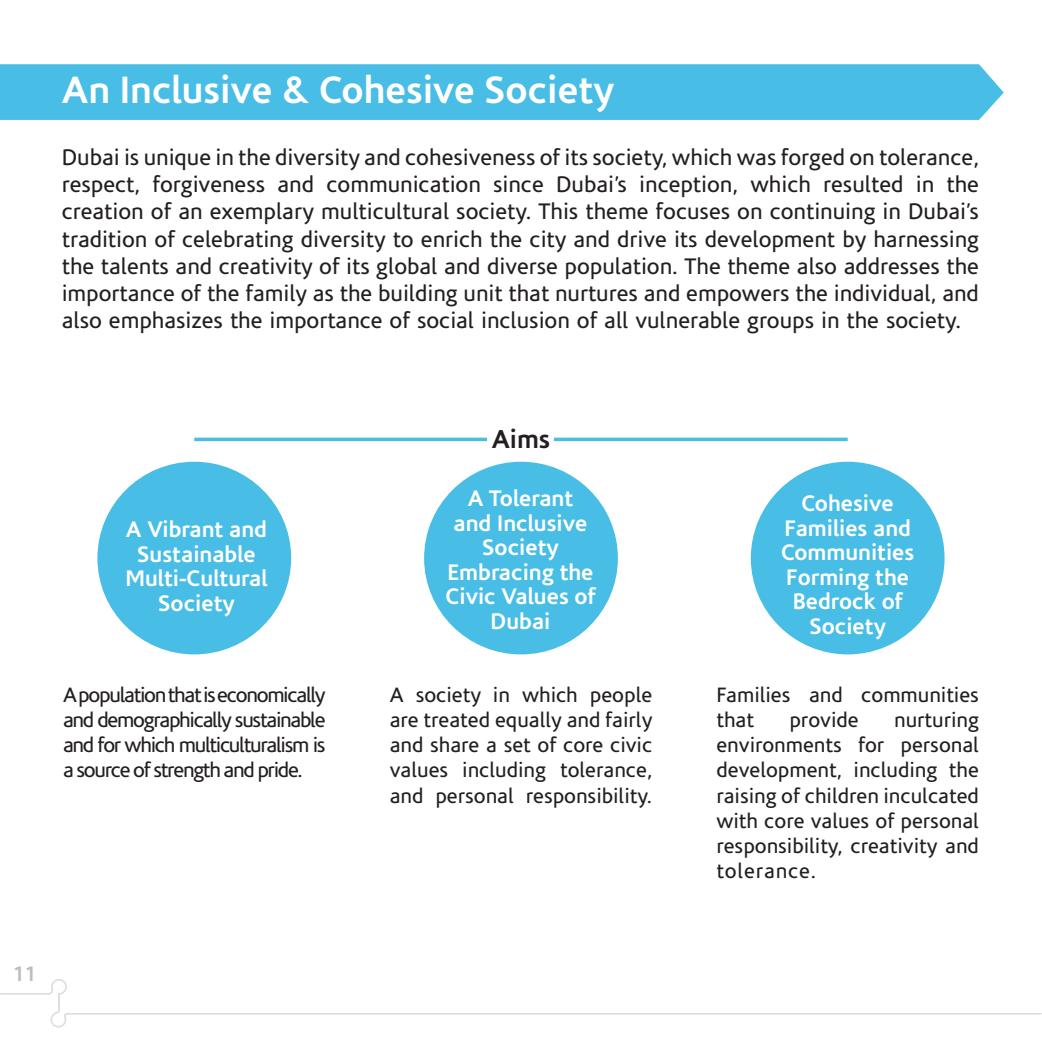
<style>
.page{position:relative;width:1042px;height:1042px;background:#fff}
.page>*{position:absolute;margin:0;border:0;box-sizing:border-box;transform-origin:0 0}
.t1{font:700 38.5px "Corisande";color:#fff}
.t2{font:700 26.25px "Corisande";color:#231f20}
.t3{font:22.75px/27.3px "Corisande";color:#231f20;text-align:right}
.t4{font:700 22.75px/24.5px "Corisande";color:#fff;text-align:center}
.t5{font:21px/25.2px "Corisande";color:#231f20;text-align:justify}
.t6{font:700 21px "Corisande";color:#bcbdc0}
</style>
<div class="page">
<div style="left:0;top:64px;width:1004px;height:56px;background:#48bde6"></div>
<div style="left:97px;top:462px;width:194px;height:192px;background:#48bde6;border-radius:50%"></div>
<div style="left:424px;top:462px;width:194px;height:192px;background:#48bde6;border-radius:50%"></div>
<div style="left:751px;top:462px;width:193px;height:192px;background:#48bde6;border-radius:50%"></div>
<svg style="left:0;top:979px;width:1042px;height:48px"></svg>
<hr style="left:194px;top:438px;width:653px;height:3px;background:#48bde6">
<div style="left:488px;top:424px;width:66px;height:26px;background:#fff"></div>
<p class="t1" style="left:62px;top:68px;width:554px">An Inclusive &amp; Cohesive Society</p>
<p class="t3" style="left:62px;top:144px;width:919px">Dubai is unique in the diversity and cohesiveness of its society, which was forged on tolerance, the</p>
<p class="t3" style="left:152px;top:171px;width:114px">forgiveness</p>
<p class="t3" style="left:277px;top:171px;width:38px">and</p>
<p class="t3" style="left:556px;top:171px;width:72px">Dubai s’</p>
<p class="t3" style="left:750px;top:171px;width:62px">which</p>
<p class="t3" style="left:823px;top:171px;width:82px">resulted</p>
<p class="t3" style="left:326px;top:171px;width:156px">communication</p>
<p class="t3" style="left:493px;top:171px;width:52px">since</p>
<p class="t3" style="left:639px;top:171px;width:100px">inception,</p>
<p class="t3" style="left:916px;top:171px;width:20px">in</p>
<p class="t3" style="left:62px;top:171px;width:919px;text-align:left">respect,<br>creation of an exemplary multicultural society. This theme focuses on continuing in Dubais’ tradition of celebrating diversity to enrich the city and drive its development by harnessing the talents and creativity of its global and diverse population. The theme also addresses the importance of the family as the building unit that nurtures and empowers the individual, and also emphasizes the importance of social inclusion of all vulnerable groups in the society.</p>
<p class="t4" style="left:125px;top:517px;width:144px">A Vibrant and<br>Sustainable<br>Multi-Cultural<br>Society</p>
<p class="t2" style="left:492px;top:424px;width:60px">Aims</p>
<p class="t4" style="left:445px;top:486px;width:151px">A Tolerant<br>and Inclusive<br>Society<br>Embracing the<br>Civic Values of<br>Dubai</p>
<p class="t5" style="left:63px;top:682px;width:264px">Apopulationthatiseconomically and demographically sustainable and for which multiculturalism is a source of strength and pride.</p>
<p class="t5" style="left:590px;top:682px;width:64px">people</p>
<p class="t5" style="left:522px;top:682px;width:57px">which</p>
<p class="t5" style="left:416px;top:682px;width:67px">society</p>
<p class="t5" style="left:493px;top:682px;width:18px">in</p>
<p class="t5" style="left:390px;top:682px;width:15px">A</p>
<p class="t5" style="left:390px;top:708px;width:264px">are treated equally and fairly</p>
<p class="t5" style="left:390px;top:733px;width:264px">and share a set of core civic</p>
<p class="t5" style="left:560px;top:758px;width:94px">tolerance,</p>
<p class="t5" style="left:390px;top:758px;width:60px">values</p>
<p class="t5" style="left:462px;top:758px;width:85px">including</p>
<p class="t5" style="left:390px;top:783px;width:35px">and</p>
<p class="t5" style="left:435px;top:783px;width:80px">personal</p>
<p class="t5" style="left:526px;top:783px;width:128px">responsibility.</p>
<p class="t6" style="left:13px;top:961px;width:25px">11</p>
<p class="t4" style="left:781px;top:491px;width:135px">Cohesive<br>Families and<br>Communities<br>Forming the<br>Bedrock of<br>Society</p>
<p class="t5" style="left:716px;top:682px;width:76px">Families</p>
<p class="t5" style="left:809px;top:682px;width:35px">and</p>
<p class="t5" style="left:861px;top:682px;width:119px">communities</p>
<p class="t5" style="left:716px;top:708px;width:39px">that</p>
<p class="t5" style="left:789px;top:708px;width:71px">provide</p>
<p class="t5" style="left:894px;top:708px;width:86px">nurturing</p>
<p class="t5" style="left:716px;top:733px;width:127px">environments</p>
<p class="t5" style="left:858px;top:733px;width:28px">for</p>
<p class="t5" style="left:900px;top:733px;width:80px">personal</p>
<p class="t5" style="left:716px;top:758px;width:264px;text-align:left">development,<br>raising of children inculcated with core values of personal responsibility, creativity and tolerance.</p>
<p class="t5" style="left:853px;top:758px;width:85px">including</p>
<p class="t5" style="left:949px;top:758px;width:32px">the</p>
</div>
